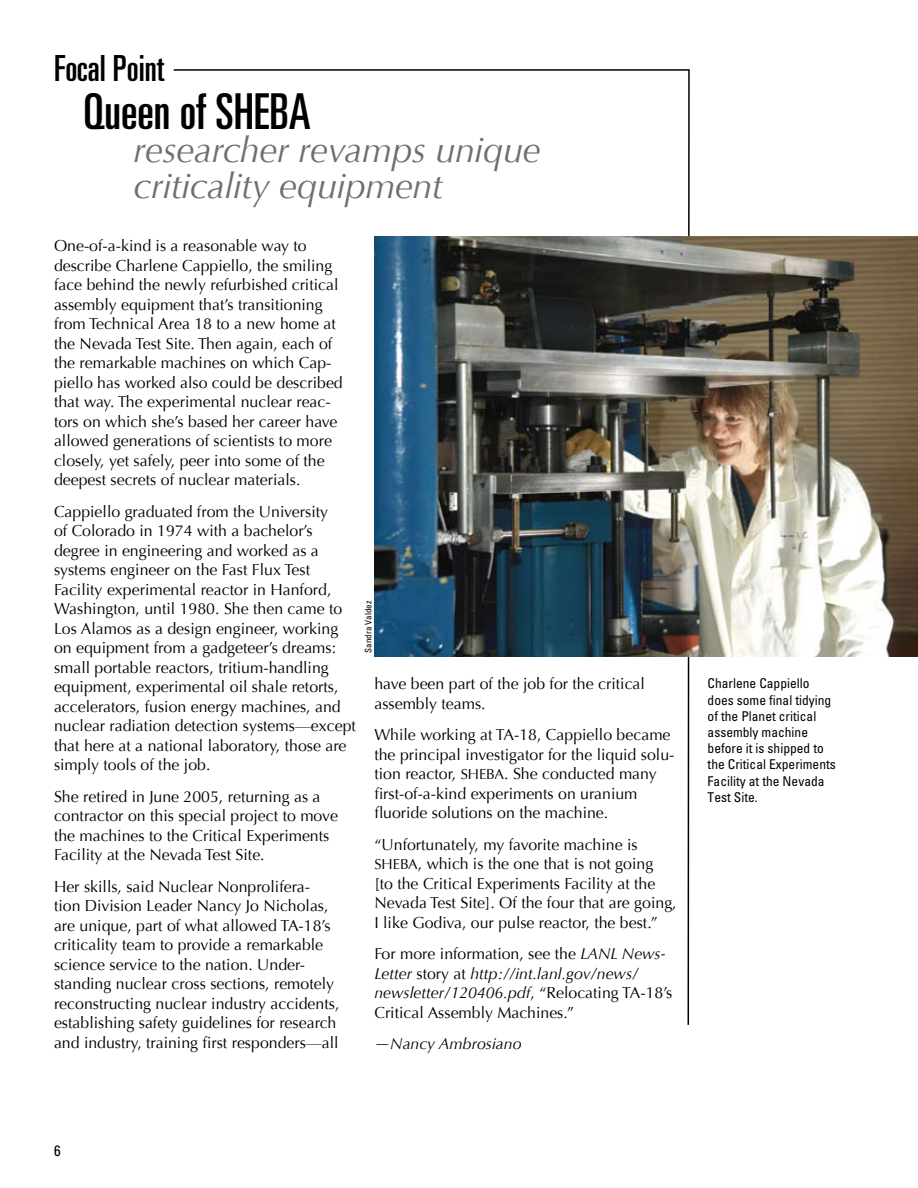
<style>
.page{position:relative;width:918px;height:1188px;background:#fff}
.page>*{position:absolute;margin:0;border:0;box-sizing:border-box;transform-origin:0 0}
.t1{font:ultra-condensed 49.5px "Univers";color:#000}
.t2{font:italic 36px/36px "Optima";letter-spacing:-.01em;color:#6d6f71}
.t3{font:ultra-condensed 36px "Univers";color:#000}
.t4{font:15.9px/19.5px "Optima";color:#000}
.t5{font:italic 15.9px "Optima";color:#000}
.t6{font:condensed 15px "Univers";color:#000}
.t7{font:condensed 13.5px/16.2px "Univers";color:#000}
.t8{font:condensed 9px "Univers";color:#000}
.s1{font-size:14.4px}
.s2{font-style:italic}
</style>
<div class="page">
<svg style="left:173px;top:69px;width:517px;height:956px"></svg>
<img style="left:374px;top:236px;width:544px;height:421px">
<h2 class="t3" style="left:54px;top:48px;width:112px">Focal Point</h2>
<h1 class="t1" style="left:83px;top:84px;width:229px">Queen of SHEBA</h1>
<h2 class="t2" style="left:133px;top:132px;width:409px">researcher revamps unique criticality equipment</h2>
<p class="t4" style="left:54px;top:236px;width:290px">One-of-a-kind is a reasonable way to describe Charlene Cappiello, the smiling face behind the newly refurbished critical assembly equipment that’s transitioning from Technical Area 18 to a new home at the Nevada Test Site. Then again, each of the remarkable machines on which Cap&shy;piello has worked also could be described that way. The experimental nuclear reac&shy;tors on which she’s based her career have allowed generations of scientists to more closely, yet safely, peer into some of the deepest secrets of nuclear materials.</p>
<p class="t4" style="left:54px;top:502px;width:304px">Cappiello graduated from the University<br>of Colorado in 1974 with a bachelor’s degree in engineering and worked as a systems engineer on the Fast Flux Test Facility experimental reactor in Hanford, Washington, until 1980. She then came to Los Alamos as a design engineer, working on equipment from a gadgeteer’s dreams: small portable reactors, tritium-handling equipment, experimental oil shale retorts, accelerators, fusion energy machines, and nuclear radiation detection systems—except that here at a national laboratory, those are simply tools of the job.</p>
<p class="t4" style="left:54px;top:787px;width:285px">She retired in June 2005, returning as a contractor on this special project to move the machines to the Critical Experiments Facility at the Nevada Test Site.</p>
<p class="t4" style="left:54px;top:877px;width:287px">Her skills, said Nuclear Nonprolifera&shy;tion Division Leader Nancy Jo Nicholas, are unique, part of what allowed TA-18’s criticality team to provide a remarkable science service to the nation. Under&shy;standing nuclear cross sections, remotely reconstructing nuclear industry accidents, establishing safety guidelines for research and industry, training first responders—all</p>
<p class="t8" style="left:362px;top:653px;width:54px;rotate:-90deg">Sandra Valdez</p>
<p class="t4" style="left:374px;top:674px;width:272px">have been part of the job for the critical assembly teams.</p>
<p class="t4" style="left:374px;top:725px;width:302px">While working at TA-18, Cappiello became the principal investigator for the liquid solu&shy;tion reactor, <span class="s1">SHEBA</span>. She conducted many first-of-a-kind experiments on uranium fluoride solutions on the machine.</p>
<p class="t4" style="left:374px;top:835px;width:304px">“Unfortunately, my favorite machine is <span class="s1">SHEBA</span>, which is the one that is not going<br>[to the Critical Experiments Facility at the Nevada Test Site]. Of the four that are going, I like Godiva, our pulse reactor, the best.”</p>
<p class="t4" style="left:374px;top:944px;width:300px">For more information, see the <span class="s2">LANL News-Letter</span> story at <span class="s2">http://int.lanl.gov/news/ newsletter/120406.pdf</span>, “Relocating TA-18’s Critical Assembly Machines.”</p>
<p class="t5" style="left:374px;top:1035px;width:149px">—Nancy Ambrosiano</p>
<p class="t7" style="left:708px;top:675px;width:130px">Charlene Cappiello does some final tidying of the Planet critical assembly machine before it is shipped to the Critical Experiments<br>Facility at the Nevada<br>Test Site.</p>
<p class="t6" style="left:54px;top:1141px;width:8px">6</p>
</div>
